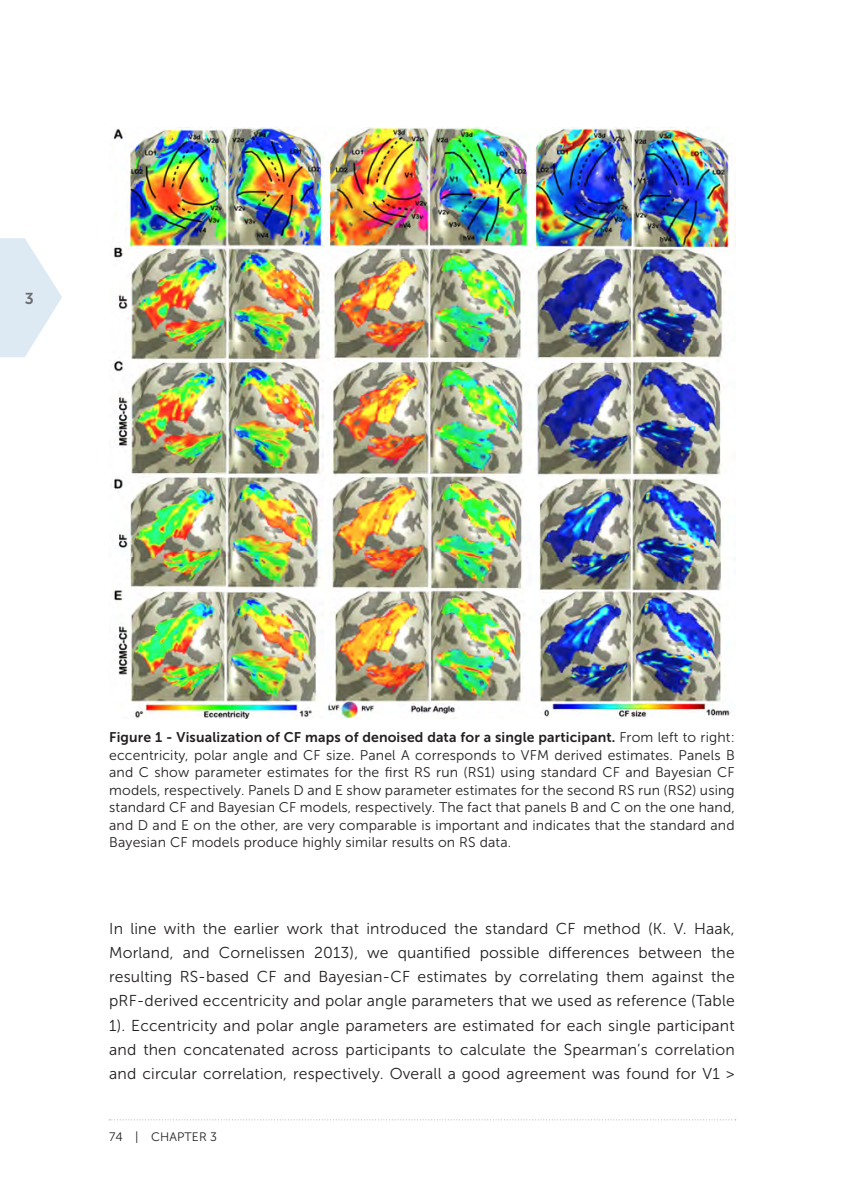
<style>
.page{position:relative;width:844px;height:1191px;background:#fff}
.page>*{position:absolute;margin:0;border:0;box-sizing:border-box;transform-origin:0 0}
.Standaard{font:15.75px/24.3px "Museo Sans 300";letter-spacing:.01em;color:#231f20;text-align:justify}
.t1{font:15.75px "Museo Sans 700";color:#6c6d70}
.Standaard-2{font:14px/17.5px "Museo Sans 300";letter-spacing:.01em;color:#231f20;text-align:justify}
.t2{font:12.25px "Museo Sans 300";letter-spacing:.01em;color:#231f20}
.s1{font-family:"Museo Sans 700"}
</style>
<div class="page">
<img style="left:110px;top:127px;width:625px;height:591px">
<svg style="left:0;top:238px;width:62px;height:119px"></svg>
<svg style="left:109px;top:1119px;width:626px;height:1px"></svg>
<p class="t1" style="left:25px;top:289px;width:11px">3</p>
<p class="Standaard-2" style="left:109px;top:728px;width:627px"><span class="s1">Figure 1 - Visualization of CF maps of denoised data for a single participant.</span> From left to right: eccentricity, polar angle and CF size. Panel A corresponds to VFM derived estimates. Panels B and C show parameter estimates for the first RS run (RS1) using standard CF and Bayesian CF models, respectively. Panels D and E show parameter estimates for the second RS run (RS2) using standard CF and Bayesian CF models, respectively. The fact that panels B and C on the one hand, and D and E on the other, are very comparable is important and indicates that the standard and Bayesian CF models produce highly similar results on RS data.</p>
<p class="Standaard" style="left:109px;top:916px;width:627px">In line with the earlier work that introduced the standard CF method (K. V. Haak, Morland, and Cornelissen 2013), we quantified possible differences between the resulting RS-based CF and Bayesian-CF estimates by correlating them against the pRF-derived eccentricity and polar angle parameters that we used as reference (Table 1). Eccentricity and polar angle parameters are estimated for each single participant and then concatenated across participants to calculate the Spearman’s correlation and circular correlation, respectively. Overall a good agreement was found for V1 &gt;</p>
<p class="t2" style="left:109px;top:1130px;width:109px">74 | CHAPTER 3</p>
</div>
